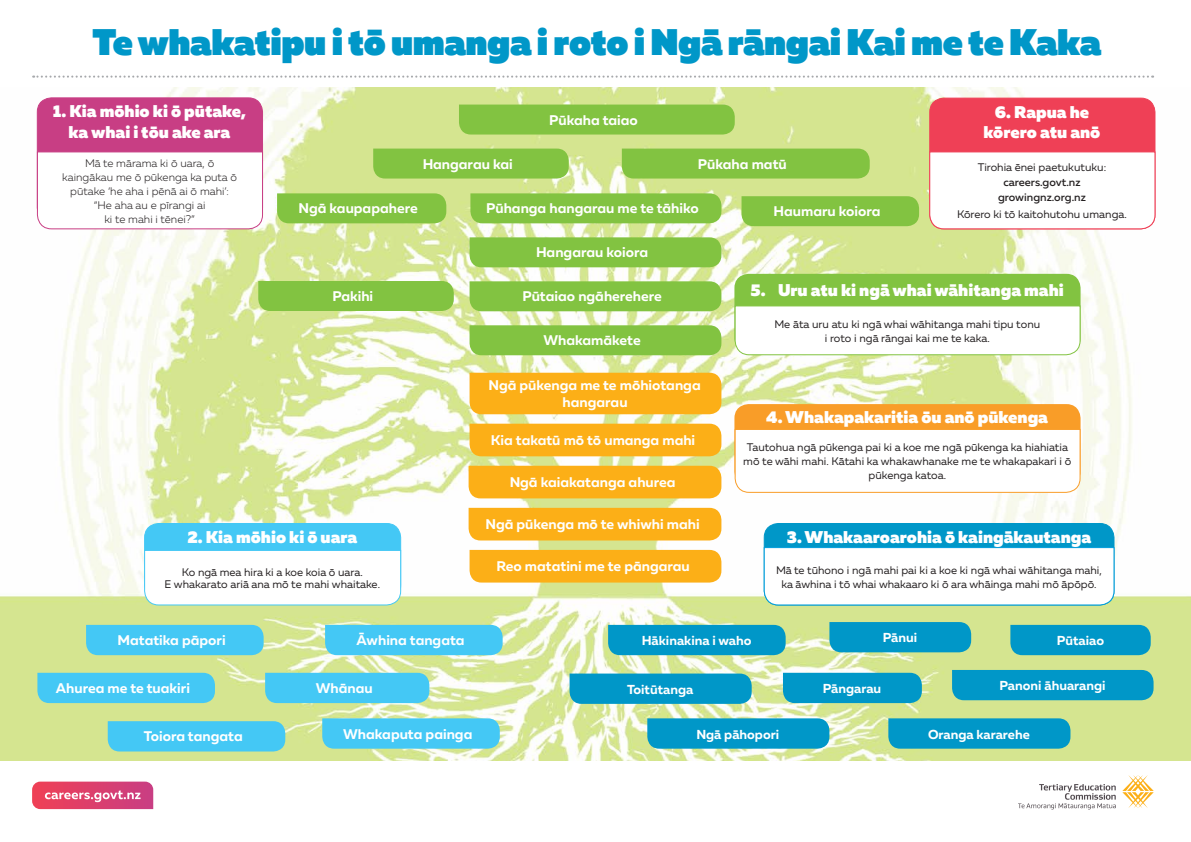
<style>
.page{position:relative;width:1191px;height:842px;background:#fff}
.page>*{position:absolute;margin:0;border:0;box-sizing:border-box;transform-origin:0 0}
.t1{font:800 37px "Muller";letter-spacing:-.01em;color:#0097c8}
.t2{font:900 17px/20.4px "Muller";color:#fff;text-align:center}
.t3{font:700 14px/17px "Muller";color:#fff;text-align:center}
.t4{font:700 13px "Muller";color:#fff}
.t5{font:11px/14px "Muller";color:#231f20;text-align:center}
.t6{font:300 11px/14px "Muller";color:#231f20;text-align:center}
.t7{font:500 11px/14.8px "Muller";color:#231f20;text-align:center}
</style>
<div class="page">
<img style="left:0;top:88px;width:1191px;height:672px">
<div style="left:37px;top:98px;width:225px;height:124px;background:#c83e84;border-radius:14px"></div>
<div style="left:37px;top:97px;width:226px;height:125px;border:1px solid #c83e84;border-radius:14px"></div>
<div style="left:929px;top:98px;width:226px;height:131px;background:#ef4056;border-radius:14px"></div>
<div style="left:734px;top:274px;width:346px;height:79px;background:#82c341;border-radius:14px"></div>
<div style="left:734px;top:404px;width:346px;height:82px;background:#f99d28;border-radius:14px"></div>
<div style="left:36px;top:151px;width:227px;height:79px;background:#fff"></div>
<div style="left:928px;top:151px;width:228px;height:79px;background:#fff"></div>
<svg style="left:734px;top:305px;width:347px;height:51px;background:#f7fbf3"></svg>
<svg style="left:734px;top:428px;width:347px;height:65px;background:#fef9f3"></svg>
<div style="left:145px;top:523px;width:256px;height:76px;background:#44c8f5;border-radius:14px"></div>
<div style="left:144px;top:523px;width:257px;height:77px;border:1px solid #44c8f5;border-radius:14px"></div>
<svg style="left:144px;top:549px;width:258px;height:57px;background:#f3fbfc"></svg>
<div style="left:764px;top:523px;width:350px;height:82px;background:#0097c8;border-radius:14px"></div>
<div style="left:763px;top:523px;width:351px;height:82px;border:1px solid #0097c8;border-radius:14px"></div>
<svg style="left:763px;top:547px;width:352px;height:59px;background:#f2fafc"></svg>
<svg style="left:33px;top:76px;width:1120px;height:2px"></svg>
<div style="left:373px;top:149px;width:196px;height:30px;background:#82c341"></div>
<div style="left:459px;top:105px;width:275px;height:30px;background:#82c341"></div>
<div style="left:622px;top:149px;width:247px;height:30px;background:#82c341"></div>
<div style="left:469px;top:237px;width:252px;height:30px;background:#82c341"></div>
<div style="left:470px;top:193px;width:251px;height:30px;background:#82c341"></div>
<div style="left:741px;top:196px;width:178px;height:30px;background:#82c341"></div>
<div style="left:469px;top:281px;width:252px;height:30px;background:#82c341"></div>
<div style="left:469px;top:325px;width:252px;height:30px;background:#82c341"></div>
<div style="left:325px;top:625px;width:177px;height:30px;background:#44c8f5"></div>
<svg style="left:322px;top:718px;width:178px;height:31px;background:#4ac9f1"></svg>
<div style="left:86px;top:625px;width:178px;height:30px;background:#44c8f5"></div>
<div style="left:37px;top:673px;width:178px;height:30px;background:#44c8f5"></div>
<div style="left:108px;top:721px;width:177px;height:30px;background:#44c8f5"></div>
<div style="left:277px;top:193px;width:169px;height:30px;background:#82c341"></div>
<div style="left:258px;top:281px;width:196px;height:30px;background:#82c341"></div>
<div style="left:469px;top:373px;width:252px;height:41px;background:#fcaf17"></div>
<div style="left:469px;top:424px;width:252px;height:32px;background:#fcaf17"></div>
<div style="left:468px;top:466px;width:253px;height:32px;background:#fcaf17"></div>
<div style="left:265px;top:673px;width:164px;height:30px;background:#44c8f5"></div>
<div style="left:468px;top:508px;width:253px;height:32px;background:#fcaf17"></div>
<div style="left:469px;top:550px;width:252px;height:32px;background:#fcaf17"></div>
<div style="left:608px;top:625px;width:177px;height:30px;background:#0097c8"></div>
<svg style="left:647px;top:718px;width:182px;height:31px;background:#089ac7"></svg>
<svg style="left:888px;top:718px;width:182px;height:31px;background:#0899c5"></svg>
<div style="left:829px;top:622px;width:142px;height:30px;background:#0097c8"></div>
<svg style="left:569px;top:673px;width:182px;height:31px;background:#089ac7"></svg>
<div style="left:952px;top:670px;width:201px;height:30px;background:#0097c8"></div>
<div style="left:1010px;top:625px;width:140px;height:30px;background:#0097c8"></div>
<div style="left:783px;top:673px;width:139px;height:30px;background:#0097c8"></div>
<svg style="left:1122px;top:775px;width:31px;height:33px"></svg>
<svg style="left:1018px;top:784px;width:97px;height:25px"></svg>
<svg style="left:32px;top:782px;width:121px;height:27px;background:#df547c"></svg>
<h1 class="t1" style="left:93px;top:19px;width:1010px">Te whakatipu i tō umanga i roto i Ngā rāngai Kai me te Kaka</h1>
<h2 class="t2" style="left:53px;top:101px;width:195px">1. Kia mōhio ki ō pūtake, ka whai i tōu ake ara</h2>
<h2 class="t2" style="left:983px;top:102px;width:118px">6. Rapua he kōrero atu anō</h2>
<p class="t3" style="left:549px;top:111px;width:90px">Pūkaha taiao</p>
<p class="t3" style="left:423px;top:155px;width:92px">Hangarau kai</p>
<p class="t3" style="left:698px;top:155px;width:90px">Pūkaha matū</p>
<p class="t6" style="left:62px;top:156px;width:176px">Mā te mārama ki ō uara, ō kaingākau me ō pūkenga ka puta ō pūtake ‘he aha i pēnā ai ō mahi’: “He aha au e pīrangi ai<br>ki te mahi i tēnei?”</p>
<p class="t5" style="left:977px;top:160px;width:130px">Tirohia ēnei paetukutuku:</p>
<p class="t7" style="left:998px;top:175px;width:89px">careers.govt.nz growingnz.org.nz</p>
<p class="t5" style="left:957px;top:207px;width:171px">Kōrero ki tō kaitohutohu umanga.</p>
<p class="t3" style="left:486px;top:200px;width:214px">Pūhanga hangarau me te tāhiko</p>
<p class="t3" style="left:773px;top:203px;width:108px">Haumaru koiora</p>
<p class="t3" style="left:298px;top:200px;width:121px">Ngā kaupapahere</p>
<p class="t3" style="left:332px;top:288px;width:42px">Pakihi</p>
<h2 class="t2" style="left:187px;top:527px;width:171px">2. Kia mōhio ki ō uara</h2>
<p class="t5" style="left:165px;top:566px;width:217px;line-height:12px">Ko ngā mea hira ki a koe koia ō uara.<br>E whakarato ariā ana mō te mahi whaitake.</p>
<p class="t3" style="left:536px;top:244px;width:113px">Hangarau koiora</p>
<p class="t3" style="left:522px;top:288px;width:141px">Pūtaiao ngāherehere</p>
<p class="t3" style="left:543px;top:332px;width:99px">Whakamākete</p>
<p class="t3" style="left:488px;top:377px;width:214px">Ngā pūkenga me te mōhiotanga hangarau</p>
<p class="t3" style="left:491px;top:432px;width:206px">Kia takatū mō tō umanga mahi</p>
<p class="t3" style="left:510px;top:474px;width:167px">Ngā kaiakatanga ahurea</p>
<p class="t3" style="left:485px;top:516px;width:216px">Ngā pūkenga mō te whiwhi mahi</p>
<p class="t3" style="left:496px;top:558px;width:195px">Reo matatini me te pāngarau</p>
<h2 class="t2" style="left:750px;top:280px;width:315px">5. Uru atu ki ngā whai wāhitanga mahi</h2>
<p class="t5" style="left:774px;top:317px;width:267px">Me āta uru atu ki ngā whai wāhitanga mahi tipu tonu i roto i ngā rāngai kai me te kaka.</p>
<h2 class="t2" style="left:766px;top:407px;width:283px">4. Whakapakaritia ōu anō pūkenga</h2>
<p class="t5" style="left:743px;top:440px;width:329px">Tautohua ngā pūkenga pai ki a koe me ngā pūkenga ka hiahiatia mō te wāhi mahi. Kātahi ka whakawhanake me te whakapakari i ō pūkenga katoa.</p>
<h2 class="t2" style="left:786px;top:527px;width:306px">3. Whakaaroarohia ō kaingākautanga</h2>
<p class="t5" style="left:776px;top:563px;width:327px">Mā te tūhono i ngā mahi pai ki a koe ki ngā whai wāhitanga mahi, ka āwhina i tō whai whakaaro ki ō ara whāinga mahi mō āpōpō.</p>
<p class="t3" style="left:118px;top:632px;width:110px">Matatika pāpori</p>
<p class="t3" style="left:56px;top:680px;width:136px">Ahurea me te tuakiri</p>
<p class="t3" style="left:144px;top:728px;width:100px">Toiora tangata</p>
<p class="t3" style="left:356px;top:632px;width:109px">Āwhina tangata</p>
<p class="t3" style="left:316px;top:680px;width:58px">Whānau</p>
<p class="t3" style="left:343px;top:725px;width:131px">Whakaputa painga</p>
<p class="t4" style="left:642px;top:632px;width:111px">Hākinakina i waho</p>
<p class="t4" style="left:882px;top:630px;width:36px">Pānui</p>
<p class="t4" style="left:1056px;top:632px;width:49px">Pūtaiao</p>
<p class="t4" style="left:627px;top:681px;width:68px">Toitūtanga</p>
<p class="t4" style="left:999px;top:677px;width:108px">Panoni āhuarangi</p>
<p class="t4" style="left:822px;top:680px;width:60px">Pāngarau</p>
<p class="t4" style="left:696px;top:726px;width:84px">Ngā pāhopori</p>
<p class="t4" style="left:928px;top:726px;width:103px">Oranga kararehe</p>
</div>
